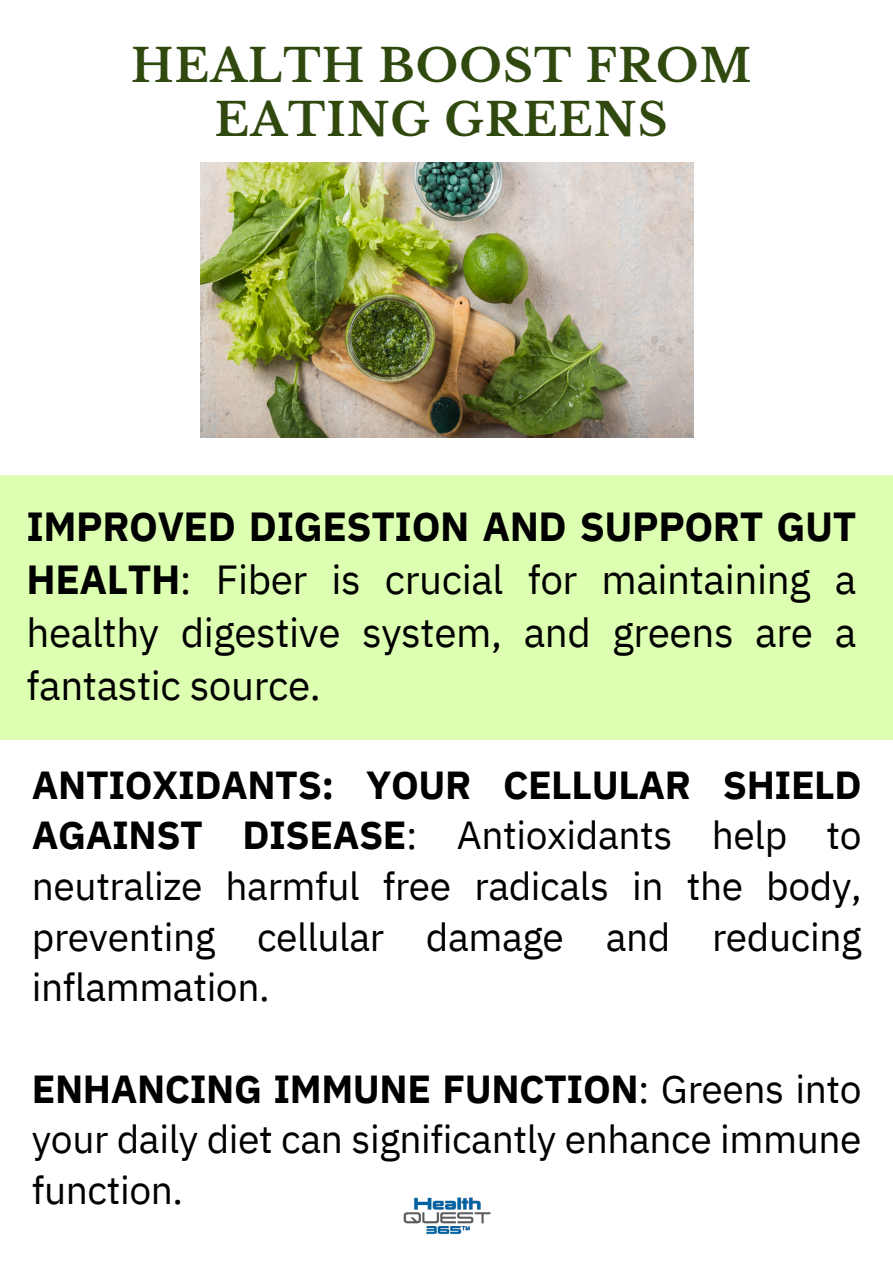
<style>
.page{position:relative;width:893px;height:1264px;background:#fff}
.page>*{position:absolute;margin:0;border:0;box-sizing:border-box;transform-origin:0 0}
.t1{font:700 45px/54px "Libre Baskerville";letter-spacing:.025em;color:#30490f;text-align:center}
.t2{font:40.5px/52.8px "IBM Plex Sans";letter-spacing:-.01em;color:#000;text-align:justify}
.t3{font:39px/50.7px "IBM Plex Sans";letter-spacing:-.01em;color:#000;text-align:justify}
.s1{font-weight:700}
</style>
<div class="page">
<img style="left:403px;top:1197px;width:88px;height:37px">
<div style="left:0;top:475px;width:892px;height:264px;background:#ddffb1"></div>
<img style="left:200px;top:163px;width:493px;height:274px">
<p class="t1" style="left:131px;top:39px;width:621px">HEALTH BOOST FROM<br>EATING GREENS</p>
<p class="t2" style="left:26px;top:499px;width:831px"><span class="s1">IMPROVED DIGESTION AND SUPPORT GUT HEALTH</span>: Fiber is crucial for maintaining a healthy digestive system, and greens are a fantastic source.</p>
<p class="t3" style="left:32px;top:758px;width:831px"><span class="s1">ANTIOXIDANTS: YOUR CELLULAR SHIELD AGAINST DISEASE</span>: Antioxidants help to neutralize harmful free radicals in the body, preventing cellular damage and reducing inflammation.</p>
<p class="t3" style="left:32px;top:1062px;width:831px"><span class="s1">ENHANCING IMMUNE FUNCTION</span>: Greens into your daily diet can significantly enhance immune function.</p>
</div>
